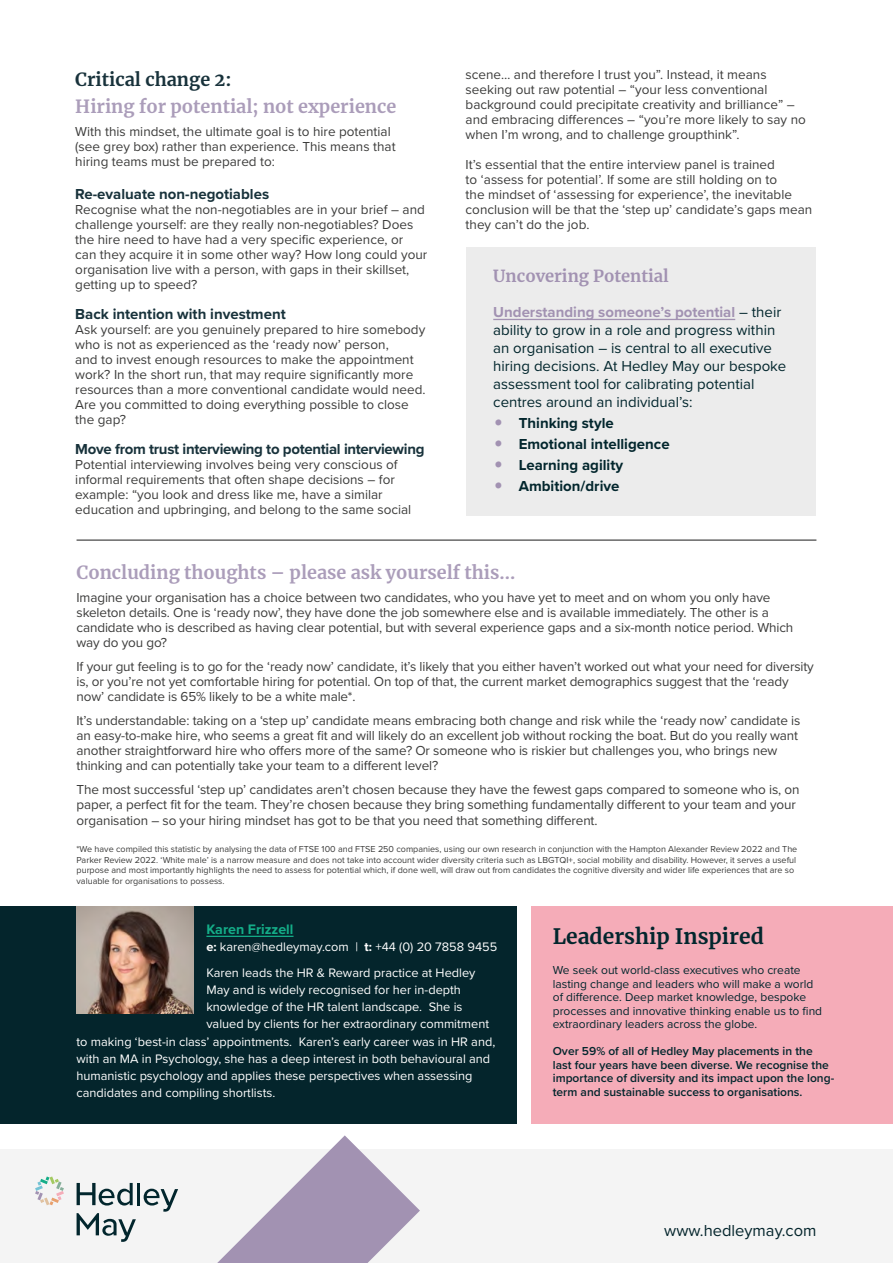
<style>
.page{position:relative;width:893px;height:1263px;background:#fff}
.page>*{position:absolute;margin:0;border:0;box-sizing:border-box;transform-origin:0 0}
.t1{font:700 21px "Merriweather";color:#02262d}
.t2{font:700 18px "Merriweather";color:#ab9dba}
.t3{font:700 18px "Merriweather";color:#18323b}
.t4{font:700 16.5px "Merriweather";color:#a292b2}
.t5{font:16.5px "Proxima Nova";color:#04252c}
.t6{font:15px/18px "Proxima Nova";color:#02262d}
.t7{font:700 15px "Proxima Nova";letter-spacing:-.01em;color:#18323b}
.t8{font:700 15px "Proxima Nova";color:#02262d}
.t9{font:700 14.25px "Proxima Nova";color:#14ad88}
.t10{font:13.5px/15px "Proxima Nova";color:#3c3c3b}
.t11{font:12.75px/25.8px "Proxima Nova";color:#fff}
.t12{font:12px/13.5px "Proxima Nova";color:#02262d}
.t13{font:600 12px/13.5px "Proxima Nova";color:#02262d}
.t14{font:9px/10.5px "Proxima Nova";color:#3c3c3b}
.s1{font-weight:700;color:#a292b2}
.s2{font-family:"Merriweather";font-size:25.5px;color:#a292b2}
.s3{font-weight:700}
</style>
<div class="page">
<div style="left:0;top:1150px;width:893px;height:113px;background:#f4f4f4"></div>
<svg style="left:77px;top:1183px;width:56px;height:22px"></svg>
<hr style="left:137px;top:1183px;width:3px;height:22px;background:#02262d">
<svg style="left:144px;top:1189px;width:34px;height:23px"></svg>
<svg style="left:77px;top:1213px;width:59px;height:29px"></svg>
<svg style="left:35px;top:1176px;width:29px;height:29px"></svg>
<div style="left:466px;top:247px;width:349px;height:269px;background:#ececec"></div>
<hr style="left:493px;top:319px;width:242px;height:1px;background:#a292b2">
<hr style="left:77px;top:540px;width:739px;height:1px;background:#000">
<div style="left:531px;top:906px;width:362px;height:217px;background:#f5acb8"></div>
<div style="left:0;top:906px;width:517px;height:217px;background:#04252c"></div>
<hr style="left:206px;top:936px;width:88px;height:1px;background:#14ad88">
<img style="left:77px;top:906px;width:117px;height:108px">
<svg style="left:217px;top:1135px;width:203px;height:128px"></svg>
<h2 class="t3" style="left:75px;top:67px;width:158px">Critical change 2:</h2>
<h2 class="t2" style="left:75px;top:94px;width:323px">Hiring for potential; not experience</h2>
<p class="t10" style="left:75px;top:124px;width:322px">With this mindset, the ultimate goal is to hire potential (see grey box) rather than experience. This means that hiring teams must be prepared to:</p>
<p class="t7" style="left:75px;top:183px;width:195px">Re-evaluate non-negotiables</p>
<p class="t10" style="left:75px;top:202px;width:354px">Recognise what the non-negotiables are in your brief – and challenge yourself: are they really non-negotiables? Does the hire need to have had a very specific experience, or can they acquire it in some other way? How long could your organisation live with a person, with gaps in their skillset, getting up to speed?</p>
<p class="t7" style="left:75px;top:303px;width:212px">Back intention with investment</p>
<p class="t10" style="left:75px;top:322px;width:352px">Ask yourself: are you genuinely prepared to hire somebody who is not as experienced as the ‘ready now’ person,<br>and to invest enough resources to make the appointment work? In the short run, that may require significantly more resources than a more conventional candidate would need.<br>Are you committed to doing everything possible to close the gap?</p>
<p class="t7" style="left:75px;top:438px;width:351px">Move from trust interviewing to potential interviewing</p>
<p class="t10" style="left:75px;top:457px;width:338px">Potential interviewing involves being very conscious of informal requirements that often shape decisions – for example: “you look and dress like me, have a similar education and upbringing, and belong to the same social</p>
<p class="t10" style="left:466px;top:66px;width:342px">scene… and therefore I trust you”. Instead, it means seeking out raw potential – “your less conventional background could precipitate creativity and brilliance” – and embracing differences – “you’re more likely to say no when I’m wrong, and to challenge groupthink”.</p>
<p class="t10" style="left:466px;top:156px;width:348px">It’s essential that the entire interview panel is trained<br>to ‘assess for potential’. If some are still holding on to<br>the mindset of ‘assessing for experience’, the inevitable conclusion will be that the ‘step up’ candidate’s gaps mean they can’t do the job.</p>
<p class="t4" style="left:493px;top:265px;width:177px">Uncovering Potential</p>
<p class="t6" style="left:493px;top:303px;width:294px"><span class="s1">Understanding someone’s potential</span> – their ability to grow in a role and progress within an organisation – is central to all executive hiring decisions. At Hedley May our bespoke assessment tool for calibrating potential centres around an individual’s:</p>
<p class="t8" style="left:493px;top:412px;width:122px"><span class="s2">•</span> Thinking style</p>
<p class="t8" style="left:493px;top:433px;width:178px"><span class="s2">•</span> Emotional intelligence</p>
<p class="t8" style="left:493px;top:454px;width:131px"><span class="s2">•</span> Learning agility</p>
<p class="t8" style="left:493px;top:475px;width:128px"><span class="s2">•</span> Ambition/drive</p>
<h2 class="t2" style="left:77px;top:560px;width:440px">Concluding thoughts – please ask yourself this...</h2>
<p class="t10" style="left:77px;top:590px;width:718px">Imagine your organisation has a choice between two candidates, who you have yet to meet and on whom you only have skeleton details. One is ‘ready now’, they have done the job somewhere else and is available immediately. The other is a candidate who is described as having clear potential, but with several experience gaps and a six-month notice period. Which way do you go?</p>
<p class="t10" style="left:77px;top:659px;width:739px">If your gut feeling is to go for the ‘ready now’ candidate, it’s likely that you either haven’t worked out what your need for diversity is, or you’re not yet comfortable hiring for potential. On top of that, the current market demographics suggest that the ‘ready now’ candidate is 65% likely to be a white male*.</p>
<p class="t10" style="left:77px;top:713px;width:725px">It’s understandable: taking on a ‘step up’ candidate means embracing both change and risk while the ‘ready now’ candidate is an easy-to-make hire, who seems a great fit and will likely do an excellent job without rocking the boat. But do you really want another straightforward hire who offers more of the same? Or someone who is riskier but challenges you, who brings new thinking and can potentially take your team to a different level?</p>
<p class="t10" style="left:77px;top:781px;width:724px;line-height:15.6px">The most successful ‘step up’ candidates aren’t chosen because they have the fewest gaps compared to someone who is, on paper, a perfect fit for the team. They’re chosen because they bring something fundamentally different to your team and your organisation – so your hiring mindset has got to be that you need that something different.</p>
<p class="t14" style="left:77px;top:844px;width:722px">*We have compiled this statistic by analysing the data of FTSE 100 and FTSE 250 companies, using our own research in conjunction with the Hampton Alexander Review 2022 and The Parker Review 2022. ‘White male’ is a narrow measure and does not take into account wider diversity criteria such as LBGTQI+, social mobility and disability. However, it serves a useful purpose and most importantly highlights the need to assess for potential which, if done well, will draw out from candidates the cognitive diversity and wider life experiences that are so valuable for organisations to possess.</p>
<p class="t9" style="left:206px;top:919px;width:89px">Karen Frizzell</p>
<p class="t11" style="left:206px;top:933px;width:292px"><span class="s3">e:</span> karen@hedleymay.com | <span class="s3">t:</span> +44 (0) 20 7858 9455<br>Karen leads the HR &amp; Reward practice at Hedley</p>
<p class="t11" style="left:206px;top:976px;width:256px">May and is widely recognised for her in-depth</p>
<p class="t11" style="left:206px;top:993px;width:258px">knowledge of the HR talent landscape. She is</p>
<p class="t11" style="left:206px;top:1011px;width:284px">valued by clients for her extraordinary commitment</p>
<p class="t11" style="left:77px;top:1028px;width:420px">to making ‘best-in class’ appointments. Karen’s early career was in HR and,</p>
<p class="t11" style="left:77px;top:1045px;width:415px">with an MA in Psychology, she has a deep interest in both behavioural and</p>
<p class="t11" style="left:77px;top:1062px;width:397px">humanistic psychology and applies these perspectives when assessing</p>
<p class="t11" style="left:77px;top:1080px;width:200px">candidates and compiling shortlists.</p>
<h1 class="t1" style="left:553px;top:921px;width:213px">Leadership Inspired</h1>
<p class="t12" style="left:553px;top:963px;width:271px">We seek out world-class executives who create lasting change and leaders who will make a world of difference. Deep market knowledge, bespoke processes and innovative thinking enable us to find extraordinary leaders across the globe.</p>
<p class="t13" style="left:553px;top:1044px;width:283px">Over 59% of all of Hedley May placements in the last four years have been diverse. We recognise the importance of diversity and its impact upon the long&shy;term and sustainable success to organisations.</p>
<p class="t5" style="left:664px;top:1218px;width:154px">www.hedleymay.com</p>
</div>
